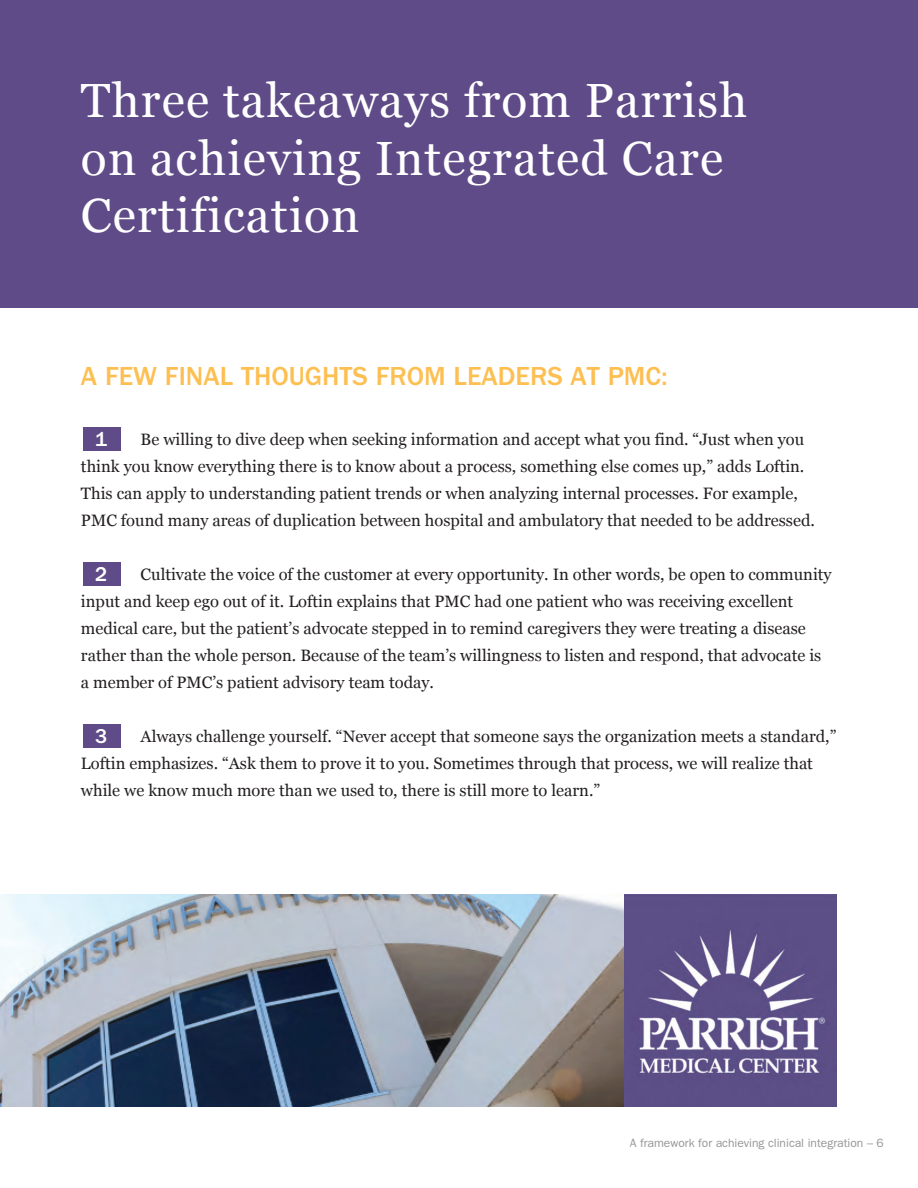
<style>
.page{position:relative;width:918px;height:1188px;background:#fff}
.page>*{position:absolute;margin:0;border:0;box-sizing:border-box;transform-origin:0 0}
.t1{font:48px/57.6px "Georgia";letter-spacing:.025em;color:#fff}
.t2{font:500 27px "Franklin Gothic";color:#fdbf51}
.t3{font:500 20.85px "Franklin Gothic";color:#fff}
.t4{font:16.5px/27px "Georgia";color:#231f20}
.t5{font:12px "Franklin Gothic";color:#939598}
</style>
<div class="page">
<div style="left:83px;top:427px;width:37px;height:24px;background:#5f4b87"></div>
<div style="left:83px;top:562px;width:37px;height:24px;background:#5f4b87"></div>
<div style="left:83px;top:725px;width:37px;height:23px;background:#5f4b87"></div>
<div style="left:0;top:0;width:918px;height:308px;background:#5f4b87"></div>
<img style="left:0;top:894px;width:624px;height:213px">
<img style="left:624px;top:894px;width:213px;height:213px">
<p class="t1" style="left:81px;top:73px;width:668px">Three takeaways from Parrish on achieving Integrated Care<br>Certification</p>
<p class="t2" style="left:81px;top:360px;width:588px">A FEW FINAL THOUGHTS FROM LEADERS AT PMC:</p>
<p class="t3" style="left:95px;top:427px;width:14px">1</p>
<p class="t4" style="left:81px;top:426px;width:735px;text-indent:60px">Be willing to dive deep when seeking information and accept what you find. “Just when you think you know everything there is to know about a process, something else comes up,” adds Loftin.<br>This can apply to understanding patient trends or when analyzing internal processes. For example, PMC found many areas of duplication between hospital and ambulatory that needed to be addressed.</p>
<p class="t4" style="left:81px;top:561px;width:752px;text-indent:60px">Cultivate the voice of the customer at every opportunity. In other words, be open to community input and keep ego out of it. Loftin explains that PMC had one patient who was receiving excellent medical care, but the patient’s advocate stepped in to remind caregivers they were treating a disease rather than the whole person. Because of the team’s willingness to listen and respond, that advocate is a member of PMC’s patient advisory team today.</p>
<p class="t4" style="left:81px;top:723px;width:757px;text-indent:60px">Always challenge yourself. “Never accept that someone says the organization meets a standard,”<br>Loftin emphasizes. “Ask them to prove it to you. Sometimes through that process, we will realize that while we know much more than we used to, there is still more to learn.”</p>
<p class="t3" style="left:95px;top:562px;width:14px">2</p>
<p class="t3" style="left:95px;top:725px;width:14px">3</p>
<p class="t5" style="left:630px;top:1136px;width:255px">A framework for achieving clinical integration – 6</p>
</div>
